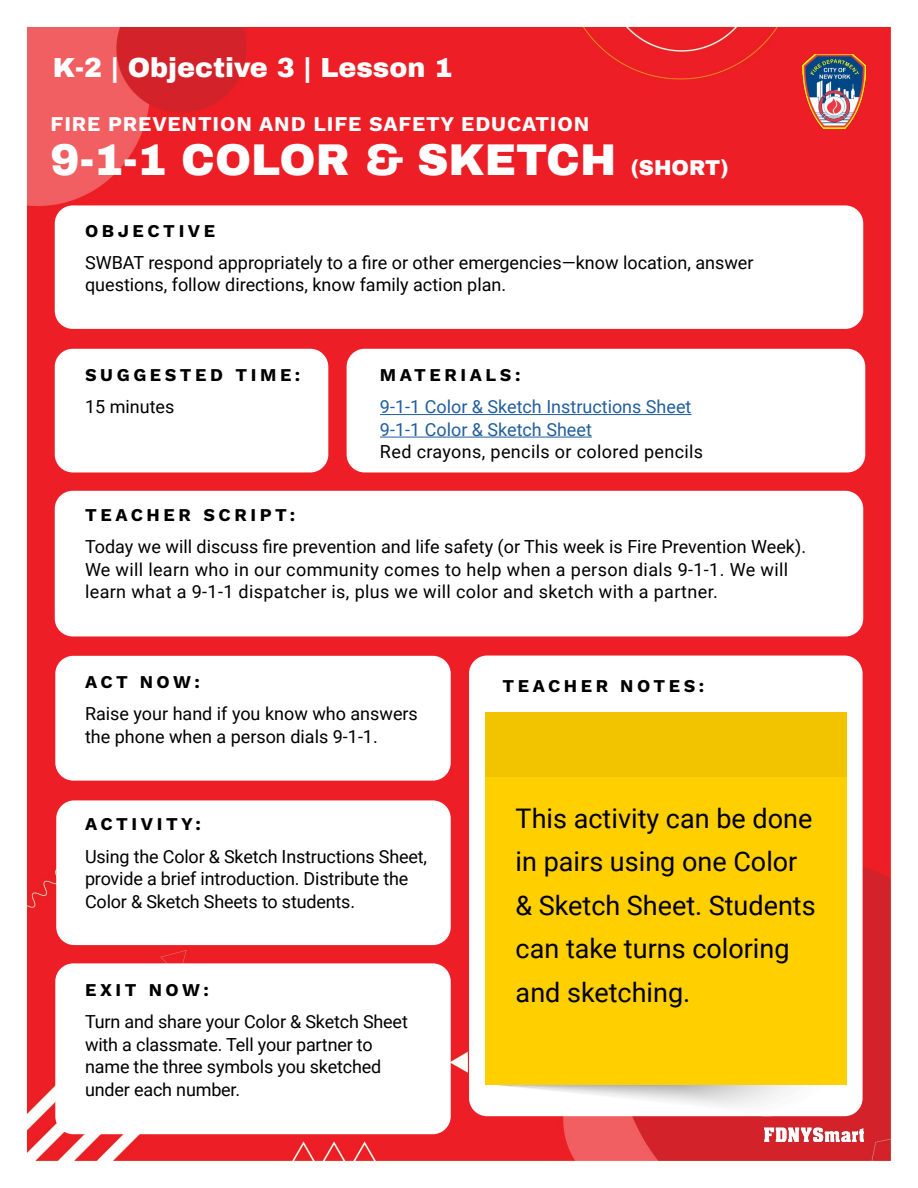
<style>
.page{position:relative;width:918px;height:1188px;background:#fff}
.page>*{position:absolute;margin:0;border:0;box-sizing:border-box;transform-origin:0 0}
.t1{font:900 43.5px "Archivo";color:#fff}
.t2{font:27px/43.5px "Roboto";color:#000}
.t3{font:900 27px "Archivo";color:#fff}
.t4{font:700 21px "Work Sans";letter-spacing:.04em;color:#fff}
.t5{font:18px/22.5px "Roboto";color:#000}
.t6{font:18px/22.5px "Roboto";letter-spacing:.02em;color:#000}
.t7{font:700 18px "Work Sans";letter-spacing:.2em;color:#000}
.t8{font:18px/22.5px "Roboto";color:#215e9e}
.s1{font-size:21px}
</style>
<div class="page">
<img style="left:26px;top:26px;width:866px;height:1137px">
<img style="left:765px;top:1128px;width:99px;height:14px">
<img style="left:802px;top:54px;width:63px;height:74px">
<div style="left:347px;top:349px;width:518px;height:123px;background:#fff;border-radius:18px"></div>
<div style="left:55px;top:349px;width:273px;height:123px;background:#fff;border-radius:18px"></div>
<div style="left:55px;top:205px;width:808px;height:124px;background:#fff;border-radius:18px"></div>
<div style="left:55px;top:491px;width:808px;height:145px;background:#fff;border-radius:18px"></div>
<hr style="left:380px;top:414px;width:311px;height:1px;background:#215e9e">
<hr style="left:380px;top:437px;width:212px;height:1px;background:#215e9e">
<div style="left:55px;top:656px;width:396px;height:125px;background:#fff;border-radius:18px"></div>
<div style="left:55px;top:963px;width:396px;height:171px;background:#fff;border-radius:18px"></div>
<div style="left:56px;top:800px;width:395px;height:145px;background:#fff;border-radius:18px"></div>
<div style="left:469px;top:656px;width:394px;height:460px;background:#fff;border-radius:18px"></div>
<svg style="left:498px;top:1085px;width:295px;height:21px"></svg>
<div style="left:485px;top:712px;width:362px;height:65px;background:#f2c400"></div>
<div style="left:485px;top:777px;width:362px;height:308px;background:#ffcf00"></div>
<h2 class="t3" style="left:53px;top:51px;width:401px">K-2 | Objective 3 | Lesson 1</h2>
<p class="t4" style="left:51px;top:112px;width:540px">FIRE PREVENTION AND LIFE SAFETY EDUCATION</p>
<h1 class="t1" style="left:51px;top:133px;width:679px">9-1-1 COLOR &amp; SKETCH <span class="s1">(SHORT)</span></h1>
<p class="t7" style="left:85px;top:220px;width:132px">OBJECTIVE</p>
<p class="t5" style="left:85px;top:250px;width:670px">SWBAT respond appropriately to a fire or other emergencies—know location, answer questions, follow directions, know family action plan.</p>
<p class="t7" style="left:85px;top:364px;width:217px">SUGGESTED TIME:</p>
<p class="t7" style="left:380px;top:364px;width:142px">MATERIALS:</p>
<p class="t5" style="left:85px;top:395px;width:91px">15 minutes</p>
<p class="t8" style="left:380px;top:395px;width:313px">9-1-1 Color &amp; Sketch Instructions Sheet<br>9-1-1 Color &amp; Sketch Sheet</p>
<p class="t6" style="left:380px;top:440px;width:325px">Red crayons, pencils or colored pencils</p>
<p class="t7" style="left:85px;top:505px;width:212px">TEACHER SCRIPT:</p>
<p class="t6" style="left:85px;top:535px;width:723px">Today we will discuss fire prevention and life safety (or This week is Fire Prevention Week).<br>We will learn who in our community comes to help when a person dials 9-1-1. We will learn what a 9-1-1 dispatcher is, plus we will color and sketch with a partner.</p>
<p class="t7" style="left:85px;top:671px;width:116px">ACT NOW:</p>
<p class="t5" style="left:85px;top:702px;width:334px">Raise your hand if you know who answers the phone when a person dials 9-1-1.</p>
<p class="t7" style="left:85px;top:814px;width:117px">ACTIVITY:</p>
<p class="t5" style="left:85px;top:844px;width:344px">Using the Color &amp; Sketch Instructions Sheet, provide a brief introduction. Distribute the<br>Color &amp; Sketch Sheets to students.</p>
<p class="t7" style="left:85px;top:980px;width:125px">EXIT NOW:</p>
<p class="t5" style="left:85px;top:1010px;width:324px">Turn and share your Color &amp; Sketch Sheet with a classmate. Tell your partner to name the three symbols you sketched under each number.</p>
<p class="t7" style="left:502px;top:675px;width:203px">TEACHER NOTES:</p>
<h2 class="t2" style="left:516px;top:795px;width:302px">This activity can be done in pairs using one Color &amp; Sketch Sheet. Students can take turns coloring and sketching.</h2>
</div>
